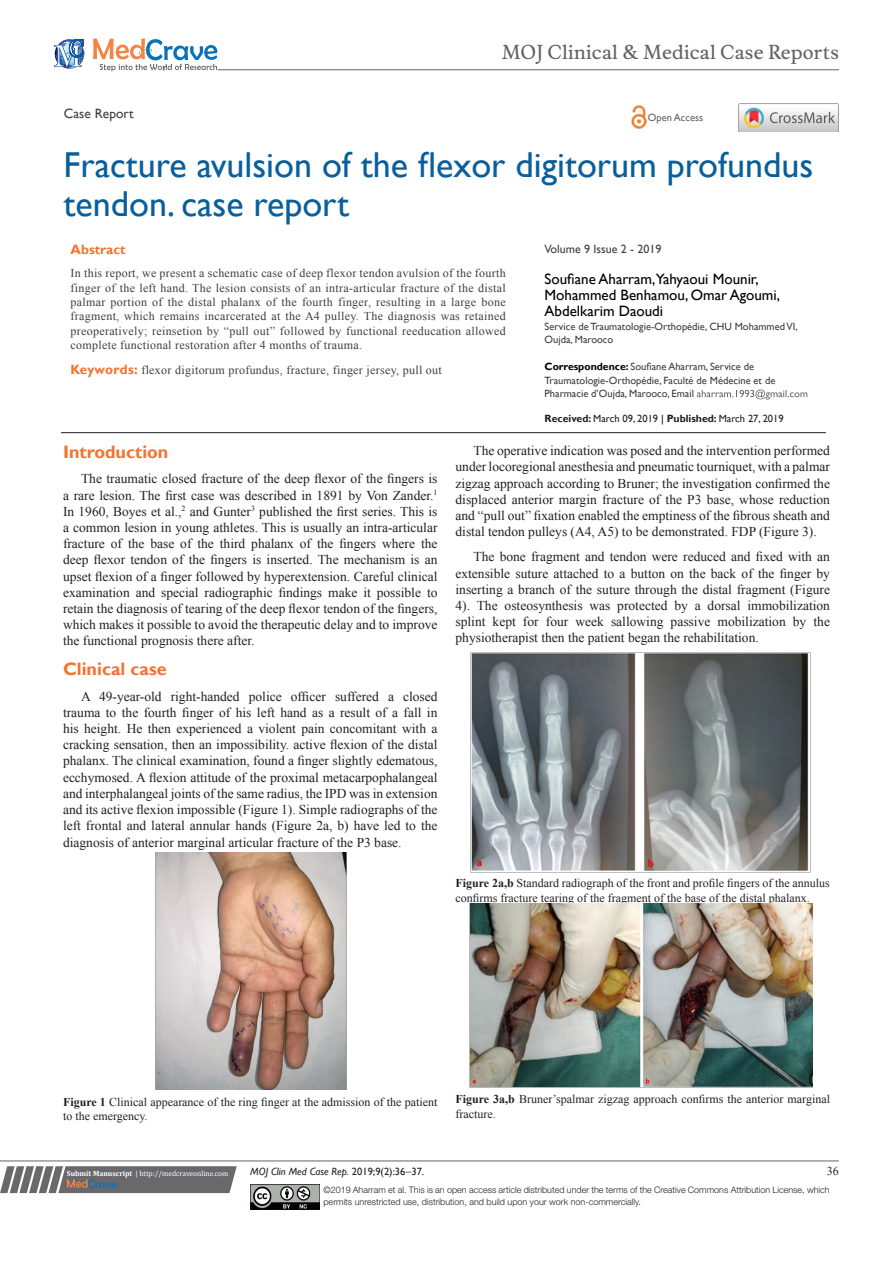
<style>
.page{position:relative;width:893px;height:1263px;background:#fff}
.page>*{position:absolute;margin:0;border:0;box-sizing:border-box;transform-origin:0 0}
.t1{font:36px/39px "Gill Sans";color:#085f9c}
.t2{font:18.6px "Musee";color:#636366}
.List_Paragraph{font:700 18px "Gill Sans";color:#f37331}
.t3{font:15px/16.2px "Gill Sans";color:#000}
.t4{font:13.5px/16.2px "Times New Roman";color:#231f20;text-align:justify}
.t5{font:13.5px "Gill Sans";color:#3e3e3f}
.t6{font:700 13.5px "Gill Sans";color:#f37331}
.t7{font:12px/14.4px "Times New Roman";letter-spacing:.025em;color:#3e3e3f;text-align:justify}
.t8{font:12px/14.4px "Times New Roman";color:#231f20}
.t9{font:12px "Gill Sans";color:#3e3e3f}
.t10{font:10.5px/13.5px "Gill Sans";color:#3e3e3f}
.t11{font:10.5px "Gill Sans";color:#231f20}
.t12{font:italic 10.5px "Gill Sans";color:#231f20}
.t13{font:10.5px "Gill Sans";color:#636366}
.t14{font:300 9px/12px "Helvetica Neue LT Std";color:#231f20}
.t15{font:7.5px "Cambria";color:#fff}
.s1{font-weight:700;color:#000}
.s2{font-weight:700}
.s3{color:#000}
.s4{font-family:"Gill Sans";font-weight:700;font-size:13.5px;color:#f37331}
.s5{font-style:normal}
.s6{font-family:"Times New Roman";font-style:normal;font-size:12px}
</style>
<div class="page">
<svg style="left:0;top:1166px;width:237px;height:27px;background:#78787a"></svg>
<hr style="left:0;top:1161px;width:839px;height:1px;background:#626465">
<hr style="left:61px;top:432px;width:765px;height:1px;background:#231f20">
<img style="left:250px;top:1185px;width:69px;height:24px">
<svg style="left:697px;top:389px;width:110px;height:11px"></svg>
<svg style="left:54px;top:39px;width:30px;height:30px"></svg>
<svg style="left:93px;top:38px;width:124px;height:33px"></svg>
<hr style="left:218px;top:70px;width:621px;height:1px;background:#626465">
<img style="left:631px;top:105px;width:16px;height:24px">
<img style="left:739px;top:104px;width:99px;height:28px">
<img style="left:155px;top:853px;width:191px;height:236px">
<img style="left:471px;top:652px;width:339px;height:220px">
<img style="left:469px;top:903px;width:344px;height:184px">
<p class="t2" style="left:502px;top:41px;width:339px">MOJ Clinical &amp; Medical Case Reports</p>
<p class="t5" style="left:64px;top:105px;width:71px">Case Report</p>
<p class="t13" style="left:648px;top:112px;width:57px">Open Access</p>
<p class="t1" style="left:64px;top:146px;width:751px">Fracture avulsion of the flexor digitorum profundus tendon. case report</p>
<p class="t9" style="left:545px;top:242px;width:118px">Volume 9 Issue 2 - 2019</p>
<p class="t3" style="left:545px;top:271px;width:237px">Soufiane Aharram,Yahyaoui Mounir,<br>Mohammed Benhamou, Omar Agoumi,<br>Abdelkarim Daoudi</p>
<p class="t10" style="left:545px;top:320px;width:255px">Service de Traumatologie-Orthopédie, CHU Mohammed VI,<br>Oujda, Marooco</p>
<p class="t10" style="left:545px;top:360px;width:232px"><span class="s1">Correspondence:</span> Soufiane Aharram, Service de<br>Traumatologie-Orthopédie, Faculté de Médecine et de<br>Pharmacie d’Oujda, Marooco, Email</p>
<p class="t11" style="left:545px;top:413px;width:241px"><span class="s2">Received:</span> March 09, 2019 <span class="s3">|</span> <span class="s2">Published:</span> March 27, 2019</p>
<p class="t6" style="left:71px;top:241px;width:57px">Abstract</p>
<p class="t7" style="left:71px;top:266px;width:437px">In this report, we present a schematic case of deep flexor tendon avulsion of the fourth finger of the left hand. The lesion consists of an intra-articular fracture of the distal palmar portion of the distal phalanx of the fourth finger, resulting in a large bone fragment, which remains incarcerated at the A4 pulley. The diagnosis was retained preoperatively; reinsetion by “pull out” followed by functional reeducation allowed complete functional restoration after 4 months of trauma.</p>
<p class="t7" style="left:71px;top:363px;width:373px"><span class="s4">Keywords:</span> flexor digitorum profundus, fracture, finger jersey, pull out</p>
<p class="List_Paragraph" style="left:63px;top:441px;width:107px">Introduction</p>
<p class="t4" style="left:63px;top:471px;width:376px;text-indent:18px">The traumatic closed fracture of the deep flexor of the fingers is a rare lesion. The first case was described in 1891 by Von Zander.<sup>1<br></sup>In 1960, Boyes et al.,<sup>2</sup> and Gunter<sup>3</sup> published the first series. This is a common lesion in young athletes. This is usually an intra-articular fracture of the base of the third phalanx of the fingers where the deep flexor tendon of the fingers is inserted. The mechanism is an upset flexion of a finger followed by hyperextension. Careful clinical examination and special radiographic findings make it possible to retain the diagnosis of tearing of the deep flexor tendon of the fingers, which makes it possible to avoid the therapeutic delay and to improve the functional prognosis there after.</p>
<p class="List_Paragraph" style="left:63px;top:658px;width:105px">Clinical case</p>
<p class="t4" style="left:63px;top:688px;width:376px;text-indent:18px">A 49-year-old right-handed police officer suffered a closed trauma to the fourth finger of his left hand as a result of a fall in his height. He then experienced a violent pain concomitant with a cracking sensation, then an impossibility. active flexion of the distal phalanx. The clinical examination, found a finger slightly edematous, ecchymosed. A flexion attitude of the proximal metacarpophalangeal and interphalangeal joints of the same radius, the IPD was in extension and its active flexion impossible (Figure 1). Simple radiographs of the left frontal and lateral annular hands (Figure 2a, b) have led to the diagnosis of anterior marginal articular fracture of the P3 base.</p>
<p class="t4" style="left:455px;top:442px;width:376px;text-indent:18px">The operative indication was posed and the intervention performed under locoregional anesthesia and pneumatic tourniquet, with a palmar zigzag approach according to Bruner; the investigation confirmed the displaced anterior margin fracture of the P3 base, whose reduction and “pull out” fixation enabled the emptiness of the fibrous sheath and distal tendon pulleys (A4, A5) to be demonstrated. FDP (Figure 3).</p>
<p class="t4" style="left:455px;top:548px;width:376px;text-indent:18px">The bone fragment and tendon were reduced and fixed with an extensible suture attached to a button on the back of the finger by inserting a branch of the suture through the distal fragment (Figure 4). The osteosynthesis was protected by a dorsal immobilization splint kept for four week sallowing passive mobilization by the physiotherapist then the patient began the rehabilitation.</p>
<p class="t8" style="left:455px;top:876px;width:376px"><span class="s2">Figure 2a,b</span> Standard radiograph of the front and profile fingers of the annulus confirms fracture tearing of the fragment of the base of the distal phalanx.</p>
<p class="t8" style="left:63px;top:1094px;width:376px"><span class="s2">Figure 1</span> Clinical appearance of the ring finger at the admission of the patient to the emergency.</p>
<p class="t8" style="left:455px;top:1092px;width:376px"><span class="s2">Figure 3a,b</span> Bruner’spalmar zigzag approach confirms the anterior marginal fracture.</p>
<p class="t15" style="left:67px;top:1169px;width:163px"><span class="s2">Submit Manuscript</span> | http://medcraveonline.com</p>
<p class="t12" style="left:250px;top:1165px;width:175px">MOJ Clin Med Case Rep. <span class="s5">2019;9(2):36</span><span class="s6">‒</span><span class="s5">37.</span></p>
<p class="t8" style="left:827px;top:1163px;width:13px">36</p>
<p class="t14" style="left:323px;top:1183px;width:508px">©2019 Aharram et al. This is an open access article distributed under the terms of the Creative Commons Attribution License, which permits unrestricted use, distribution, and build upon your work non-commercially.</p>
</div>
